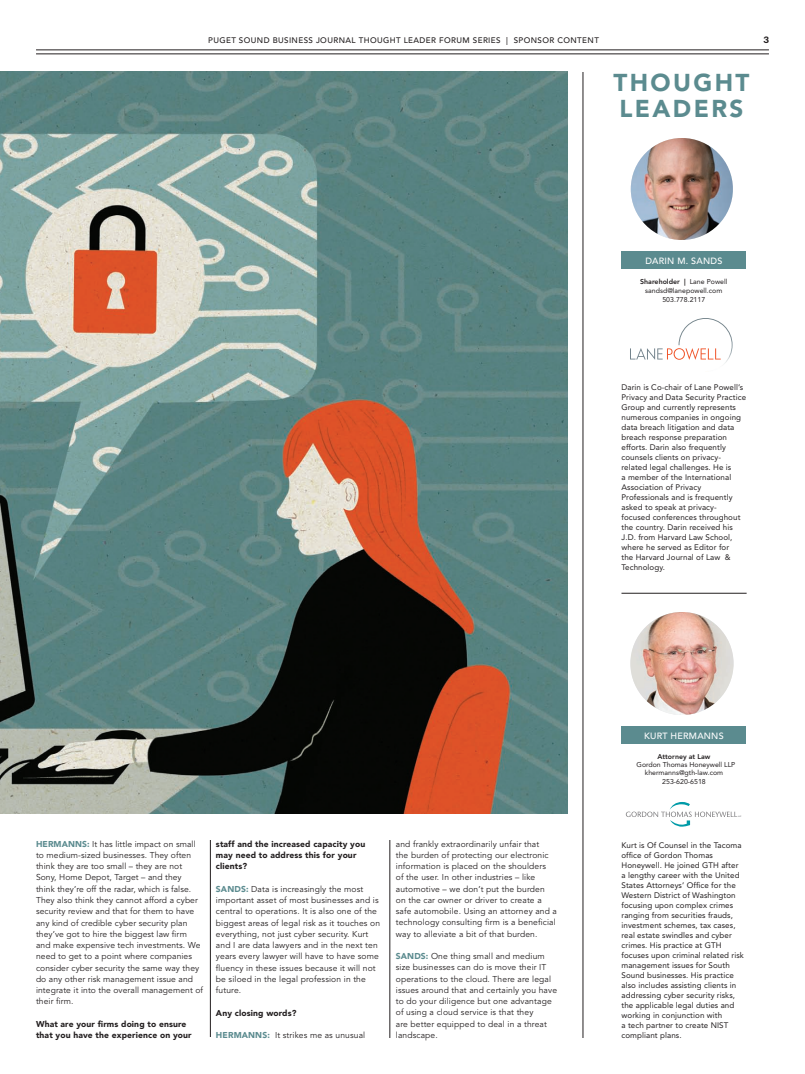
<style>
.page{position:relative;width:805px;height:1074px;background:#fff}
.page>*{position:absolute;margin:0;border:0;box-sizing:border-box;transform-origin:0 0}
.Body_Copy_-_Sans_Ser{font:900 24.2px "Avenir";letter-spacing:.1em;color:#5b8b8f}
.Body_Copy_-_Sans_Ser-2{font:500 9px "Avenir";letter-spacing:.025em;color:#fff}
.t1{font:600 9px "Graphik";color:#231f20}
.Body_Copy_-_Sans_Ser-3{font:8.5px/11.3px "Avenir";letter-spacing:.015em;color:#231f20}
.Body_Copy_-_Sans_Ser-4{font:900 8.5px/11.3px "Avenir";letter-spacing:.015em;color:#231f20}
.Body_Copy_-_Sans_Ser-5{font:8px/10px "Avenir";letter-spacing:.01em;color:#231f20}
.t2{font:500 8px "Avenir";letter-spacing:.05em;color:#231f20}
.Body_Copy_-_Sans_Ser-6{font:7px "Avenir";color:#231f20}
.Body_Copy_-_Sans_Ser-7{font:800 7px "Avenir";color:#231f20}
.s1{font-weight:400}
.s2{font-weight:900;color:#5b8b8f}
</style>
<div class="page">
<img style="left:0;top:72px;width:567px;height:742px">
<img style="left:678px;top:318px;width:54px;height:46px">
<svg style="left:630px;top:348px;width:90px;height:12px"></svg>
<img style="left:630px;top:138px;width:102px;height:102px;border-radius:51px">
<div style="left:621px;top:251px;width:124px;height:18px;background:#5b8b8f"></div>
<hr style="left:582px;top:72px;width:1px;height:966px;background:#231f20">
<hr style="left:210px;top:840px;width:1px;height:197px;background:#231f20">
<svg style="left:625px;top:802px;width:115px;height:25px"></svg>
<img style="left:630px;top:612px;width:103px;height:103px;border-radius:51px">
<div style="left:621px;top:726px;width:124px;height:18px;background:#5b8b8f"></div>
<hr style="left:389px;top:840px;width:1px;height:198px;background:#231f20">
<hr style="left:621px;top:593px;width:125px;height:1px;background:#231f20">
<hr style="left:36px;top:50px;width:732px;height:1px;background:#231f20">
<hr style="left:36px;top:54px;width:732px;height:1px;background:#231f20">
<p class="t2" style="left:208px;top:36px;width:392px">PUGET SOUND BUSINESS JOURNAL THOUGHT LEADER FORUM SERIES | SPONSOR CONTENT</p>
<p class="t1" style="left:762px;top:33px;width:7px">3</p>
<p class="Body_Copy_-_Sans_Ser" style="left:613px;top:68px;width:138px">THOUGHT</p>
<p class="Body_Copy_-_Sans_Ser" style="left:619px;top:94px;width:125px">LEADERS</p>
<p class="Body_Copy_-_Sans_Ser-2" style="left:645px;top:256px;width:78px">DARIN M. SANDS</p>
<p class="Body_Copy_-_Sans_Ser-7" style="left:639px;top:277px;width:89px">Shareholder | <span class="s1">Lane Powell</span></p>
<p class="Body_Copy_-_Sans_Ser-6" style="left:644px;top:287px;width:79px">sandsd@lanepowell.com</p>
<p class="Body_Copy_-_Sans_Ser-6" style="left:662px;top:296px;width:44px">503.778.2117</p>
<p class="Body_Copy_-_Sans_Ser-5" style="left:621px;top:382px;width:126px">Darin is Co-chair of Lane Powell’s<br>Privacy and Data Security Practice<br>Group and currently represents numerous companies in ongoing data breach litigation and data breach response preparation efforts. Darin also frequently counsels clients on privacy&shy;related legal challenges. He is<br>a member of the International<br>Association of Privacy<br>Professionals and is frequently asked to speak at privacy&shy;focused conferences throughout the country. Darin received his<br>J.D. from Harvard Law School, where he served as Editor for<br>the Harvard Journal of Law &amp;<br>Technology.</p>
<p class="Body_Copy_-_Sans_Ser-2" style="left:643px;top:731px;width:81px">KURT HERMANNS</p>
<p class="Body_Copy_-_Sans_Ser-3" style="left:36px;top:838px;width:168px"><span class="s2">HERMANNS:</span> It has little impact on small to medium-sized businesses. They often think they are too small – they are not Sony, Home Depot, Target – and they<br>think they’re off the radar, which is false.<br>They also think they cannot afford a cyber security review and that for them to have any kind of credible cyber security plan they’ve got to hire the biggest law firm and make expensive tech investments. We need to get to a point where companies consider cyber security the same way they do any other risk management issue and integrate it into the overall management of their firm.</p>
<p class="Body_Copy_-_Sans_Ser-4" style="left:36px;top:1018px;width:157px">What are your firms doing to ensure that you have the experience on your</p>
<p class="Body_Copy_-_Sans_Ser-4" style="left:216px;top:838px;width:151px">staff and the increased capacity you may need to address this for your clients?</p>
<p class="Body_Copy_-_Sans_Ser-3" style="left:216px;top:883px;width:165px"><span class="s2">SANDS:</span> Data is increasingly the most important asset of most businesses and is central to operations. It is also one of the biggest areas of legal risk as it touches on everything, not just cyber security. Kurt and I are data lawyers and in the next ten years every lawyer will have to have some fluency in these issues because it will not be siloed in the legal profession in the future.</p>
<p class="Body_Copy_-_Sans_Ser-4" style="left:216px;top:1007px;width:82px">Any closing words?</p>
<p class="Body_Copy_-_Sans_Ser-3" style="left:216px;top:1030px;width:151px"><span class="s2">HERMANNS:</span> It strikes me as unusual</p>
<p class="Body_Copy_-_Sans_Ser-3" style="left:395px;top:838px;width:162px">and frankly extraordinarily unfair that<br>the burden of protecting our electronic information is placed on the shoulders<br>of the user. In other industries – like automotive – we don’t put the burden<br>on the car owner or driver to create a safe automobile. Using an attorney and a technology consulting firm is a beneficial way to alleviate a bit of that burden.</p>
<p class="Body_Copy_-_Sans_Ser-3" style="left:395px;top:951px;width:163px"><span class="s2">SANDS:</span> One thing small and medium size businesses can do is move their IT operations to the cloud. There are legal issues around that and certainly you have to do your diligence but one advantage of using a cloud service is that they<br>are better equipped to deal in a threat landscape.</p>
<p class="Body_Copy_-_Sans_Ser-7" style="left:657px;top:752px;width:54px">Attorney at Law</p>
<p class="Body_Copy_-_Sans_Ser-6" style="left:636px;top:761px;width:100px">Gordon Thomas Honeywell LLP</p>
<p class="Body_Copy_-_Sans_Ser-6" style="left:644px;top:768px;width:80px">khermanns@gth-law.com</p>
<p class="Body_Copy_-_Sans_Ser-6" style="left:661px;top:777px;width:45px">253-620-6518</p>
<p class="Body_Copy_-_Sans_Ser-5" style="left:621px;top:840px;width:124px">Kurt is Of Counsel in the Tacoma office of Gordon Thomas<br>Honeywell. He joined GTH after a lengthy career with the United<br>States Attorneys’ Office for the<br>Western District of Washington focusing upon complex crimes ranging from securities frauds, investment schemes, tax cases, real estate swindles and cyber crimes. His practice at GTH focuses upon criminal related risk management issues for South<br>Sound businesses. His practice also includes assisting clients in addressing cyber security risks, the applicable legal duties and working in conjunction with<br>a tech partner to create NIST compliant plans.</p>
</div>
